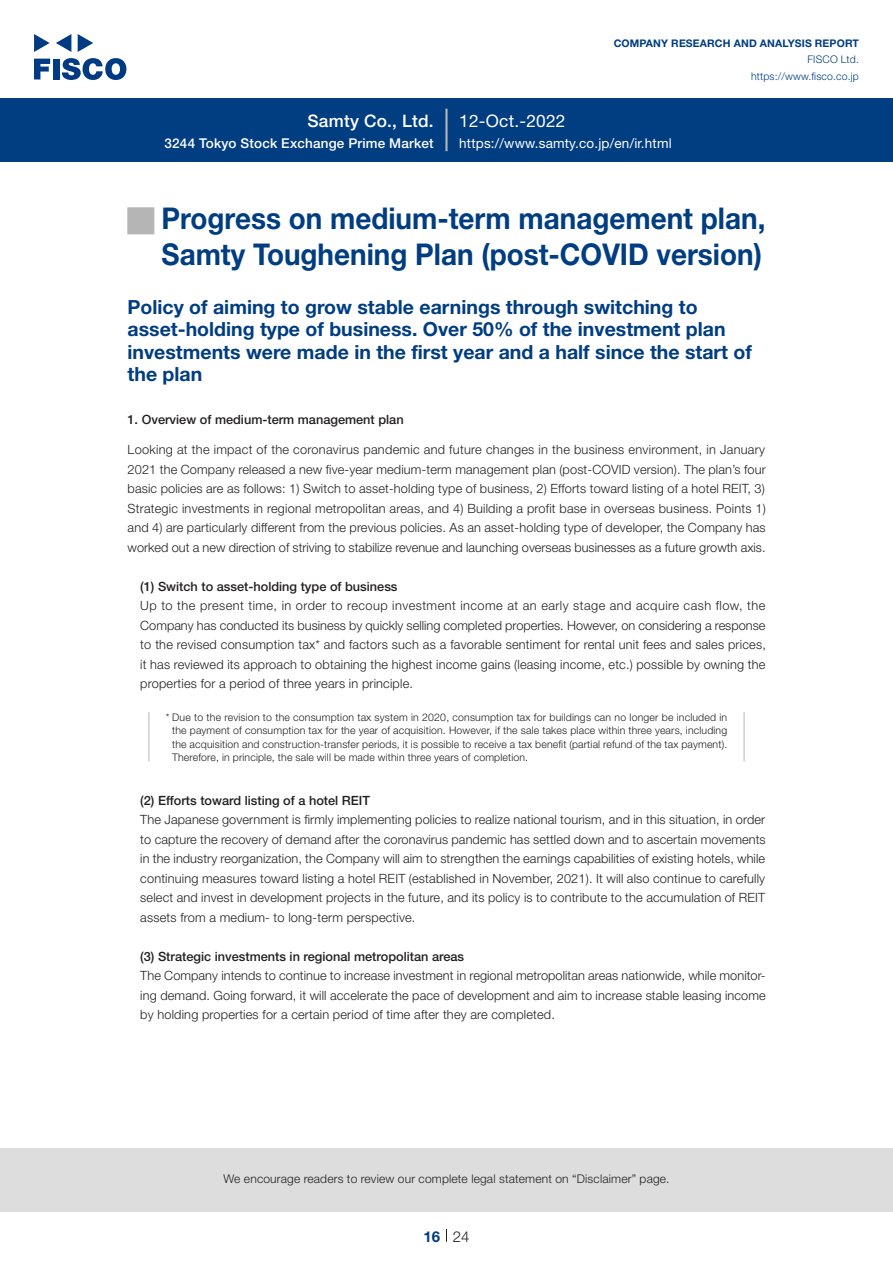
<style>
.page{position:relative;width:893px;height:1263px;background:#fff}
.page>*{position:absolute;margin:0;border:0;box-sizing:border-box;transform-origin:0 0}
.t1{font:700 30px "Helvetica Neue LT Std";color:#003d81;scale:.93 1}
.t2{font:27px "European Pi Std 1";color:#b5b5b6}
.t3{font:700 19.5px/22.5px "Helvetica Neue LT Std";color:#003d81}
.t4{font:500 17.25px "Helvetica Neue LT Std";letter-spacing:.015em;color:#fff}
.t5{font:17.25px "Helvetica Neue LT Std";letter-spacing:.015em;color:#fff}
.t6{font:300 15px "Helvetica Neue LT Std";color:#231f20}
.t7{font:700 15px "Helvetica Neue LT Std";color:#003d81}
.t8{font:13.5px "Helvetica Neue LT Std";letter-spacing:.015em;color:#fff}
.t9{font:500 13.5px "Helvetica Neue LT Std";letter-spacing:.015em;color:#fff}
.t10{font:300 12.75px/19.5px "Helvetica Neue LT Std";letter-spacing:.01em;color:#231f20;text-align:justify}
.t11{font:500 12.75px "Helvetica Neue LT Std";color:#231f20}
.t12{font:300 12px "Helvetica Neue LT Std";letter-spacing:.015em;color:#231f20}
.t13{font:300 10.5px/13.5px "Helvetica Neue LT Std";letter-spacing:.015em;color:#231f20;text-align:justify}
.t14{font:700 10.5px "Helvetica Neue LT Std";letter-spacing:.015em;color:#003d81}
.t15{font:300 10.5px/16.5px "Helvetica Neue LT Std";letter-spacing:.015em;color:#003d81;text-align:right}
</style>
<div class="page">
<div style="left:0;top:1148px;width:893px;height:64px;background:#ddd"></div>
<svg style="left:34px;top:59px;width:16px;height:20px"></svg>
<div style="left:53px;top:59px;width:6px;height:20px;background:#003a83"></div>
<svg style="left:62px;top:58px;width:64px;height:22px"></svg>
<svg style="left:34px;top:34px;width:16px;height:18px"></svg>
<svg style="left:78px;top:34px;width:15px;height:18px"></svg>
<svg style="left:56px;top:34px;width:15px;height:18px"></svg>
<div style="left:0;top:98px;width:893px;height:64px;background:#003d81"></div>
<hr style="left:445px;top:109px;width:3px;height:42px;background:#b5b5b6">
<svg style="left:446px;top:1229px;width:1px;height:13px"></svg>
<hr style="left:148px;top:712px;width:2px;height:49px;background:#d3d3d3">
<hr style="left:743px;top:712px;width:2px;height:49px;background:#d3d3d3">
<h3 class="t4" style="left:308px;top:110px;width:128px">Samty Co., Ltd.</h3>
<p class="t9" style="left:165px;top:135px;width:271px">3244 Tokyo Stock Exchange Prime Market</p>
<h3 class="t5" style="left:459px;top:110px;width:108px">12-Oct.-2022</h3>
<p class="t14" style="left:614px;top:37px;width:247px">COMPANY RESEARCH AND ANALYSIS REPORT</p>
<p class="t15" style="left:751px;top:51px;width:109px">FISCO Ltd. https://www.fisco.co j p.</p>
<p class="t8" style="left:459px;top:135px;width:214px">https://www.samty.co j p. /en .i r/ html</p>
<h2 class="t2" style="left:128px;top:206px;width:28px">■</h2>
<h1 class="t1" style="left:162px;top:200px;width:651px">Progress on medium-term management plan,</h1>
<h1 class="t1" style="left:162px;top:236px;width:647px">Samty Toughening Plan (post-COVID version(</h1>
<h3 class="t3" style="left:128px;top:295px;width:626px">Policy of aiming to grow stable earnings through switching to asset-holding type of business. Over 50% of the investment plan investments were made in the first year and a half since the start of the plan</h3>
<p class="t11" style="left:128px;top:412px;width:278px">1. Overview of medium-term management plan</p>
<p class="t10" style="left:128px;top:440px;width:640px">Looking at the impact of the coronavirus pandemic and future changes in the business environment in, January 2021 the Company released a new five-year medium-term management plan (post-COVID version .) The plan s’ four basic policies are as follows 1: ) Switch to asset-holding type of business 2, ) Efforts toward listing of a hotel REIT (3, Strategic investments in regional metropolitan areas, and 4) Building a profit base in overseas business. Points (1 and 4) are particularly different from the previous policies. As an asset-holding type of developer, the Company has worked out a new direction of striving to stabilize revenue and launching overseas businesses as a future growth axis.</p>
<p class="t11" style="left:140px;top:579px;width:259px">1( ) Switch to asset-holding type of business</p>
<p class="t10" style="left:140px;top:596px;width:627px">Up to the present time in, order to recoup investment income at an early stage and acquire cash flow, the Company has conducted its business by quickly selling completed properties. However, on considering a response to the revised consumption tax* and factors such as a favorable sentiment for rental unit fees and sales prices, it has reviewed its approach to obtaining the highest income gains (leasing income, etc ) . possible by owning the properties for a period of three years in principle.</p>
<p class="t13" style="left:172px;top:710px;width:557px;text-indent:-6px">* Due to the revision to the consumption tax system in 2020, consumption tax for buildings can no longer be included in the payment of consumption tax for the year of acquisition. However if, the sale takes place within three years, including the acquisition and construction-transfer periods isit, possible to receive a tax benefit (partial refund of the tax payment .( Therefore in, principle, the sale will be made within three years of completion.</p>
<p class="t11" style="left:140px;top:792px;width:231px">2( ) Efforts toward listing of a hotel REIT</p>
<p class="t10" style="left:140px;top:810px;width:627px">The Japanese government is firmly implementing policies to realize national tourism, and in this situation in, order to capture the recovery of demand after the coronavirus pandemic has settled down and to ascertain movements in the industry reorganization, the Company will aim to strengthen the earnings capabilities of existing hotels, while continuing measures toward listing a hotel REIT (established in November, 2021 I t.) will also continue to carefully select and invest in development projects in the future, and its policy is to contribute to the accumulation of REIT assets from a medium to- long-term perspective.</p>
<p class="t11" style="left:140px;top:948px;width:325px">3( ) Strategic investments in regional metropolitan areas</p>
<p class="t10" style="left:140px;top:985px;width:627px">ing demand. Going forward it, will accelerate the pace of development and aim to increase stable leasing income</p>
<p class="t10" style="left:140px;top:966px;width:627px">The Company intends to continue to increase investment in regional metropolitan areas nationwide, while monitor-</p>
<p class="t10" style="left:140px;top:1005px;width:416px">by holding properties for a certain period of time after they are completed.</p>
<p class="t12" style="left:223px;top:1171px;width:448px">We encourage readers to review our complete legal statement on “Disclaimer” page.</p>
<p class="t7" style="left:423px;top:1227px;width:18px">16</p>
<p class="t6" style="left:453px;top:1227px;width:18px">24</p>
</div>
